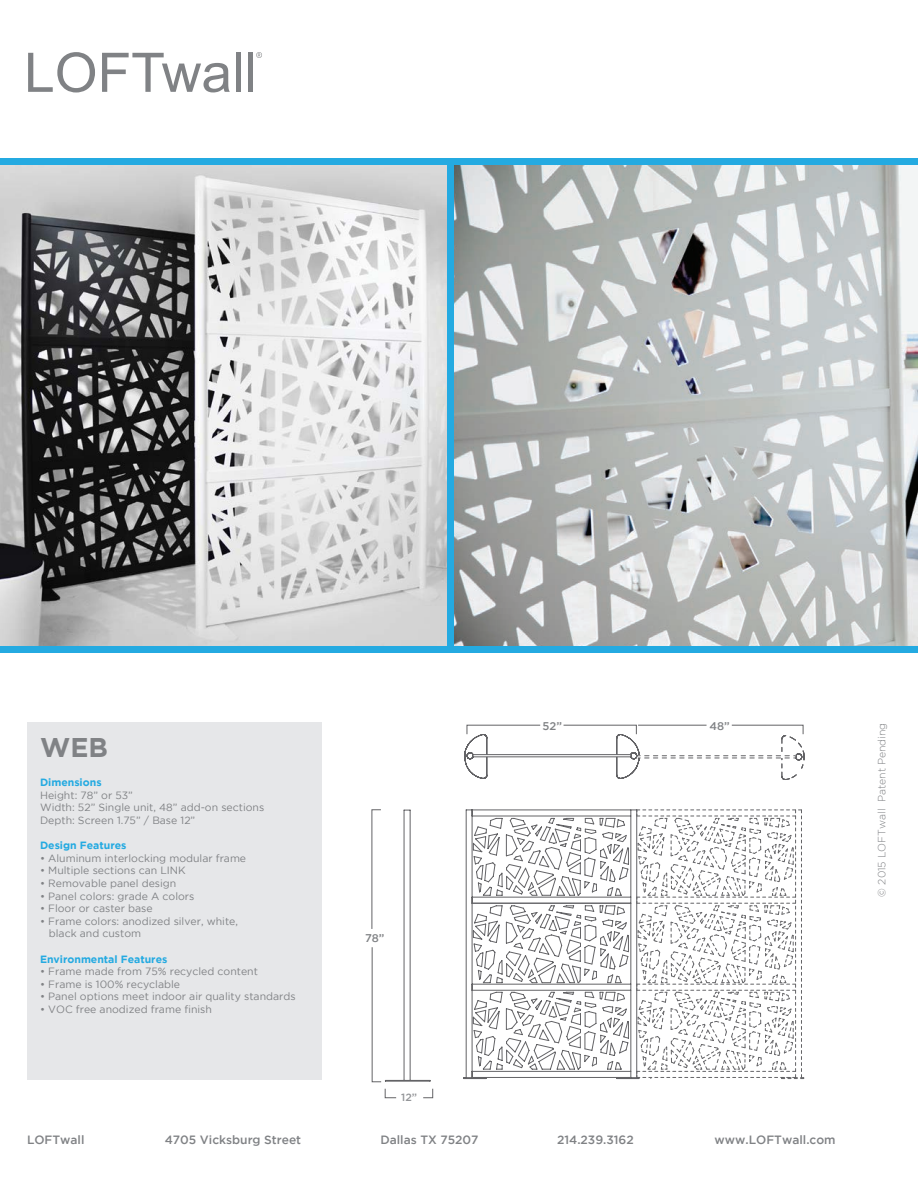
<style>
.page{position:relative;width:918px;height:1188px;background:#fff}
.page>*{position:absolute;margin:0;border:0;box-sizing:border-box;transform-origin:0 0}
.t1{font:700 27px "Gotham";color:#808285}
.t2{font:500 12px "Gotham";color:#808285}
.t3{font:500 11.25px "Gotham";color:#808285}
.t4{font:10.5px/12.6px "Gotham";color:#808285}
.t5{font:700 10.5px "Gotham";color:#24aae1}
.t6{font:300 10.5px "Gotham";color:#808285}
.t7{font:500 10.5px "Gotham";color:#939598}
.s1{font-weight:700;color:#24aae1}
</style>
<div class="page">
<img style="left:454px;top:165px;width:464px;height:481px">
<img style="left:0;top:165px;width:447px;height:481px">
<div style="left:447px;top:160px;width:7px;height:491px;background:#24aae1"></div>
<div style="left:0;top:158px;width:918px;height:7px;background:#24aae1"></div>
<div style="left:0;top:646px;width:918px;height:7px;background:#24aae1"></div>
<div style="left:27px;top:722px;width:295px;height:357px;background:#e6e7e9"></div>
<svg style="left:372px;top:725px;width:431px;height:373px"></svg>
<svg style="left:28px;top:52px;width:67px;height:41px"></svg>
<svg style="left:102px;top:53px;width:128px;height:39px"></svg>
<hr style="left:236px;top:53px;width:4px;height:39px;background:#808285">
<div style="left:248px;top:53px;width:5px;height:39px;background:#808285"></div>
<svg style="left:256px;top:52px;width:6px;height:6px"></svg>
<p class="t1" style="left:40px;top:732px;width:69px">WEB</p>
<p class="t4" style="left:40px;top:776px;width:226px"><span class="s1">Dimensions<br></span>Height: 78” or 53”<br>Width: 52” Single unit, 48” add-on sections<br>Depth: Screen 1.75” / Base 12”</p>
<p class="t5" style="left:40px;top:839px;width:88px">Design Features</p>
<p class="t4" style="left:40px;top:852px;width:208px">• Aluminum interlocking modular frame</p>
<p class="t4" style="left:40px;top:864px;width:147px">• Multiple sections can LINK</p>
<p class="t4" style="left:40px;top:877px;width:138px">• Removable panel design</p>
<p class="t4" style="left:40px;top:889px;width:156px">• Panel colors: grade A colors</p>
<p class="t4" style="left:40px;top:902px;width:114px">• Floor or caster base</p>
<p class="t4" style="left:49px;top:915px;width:191px;text-indent:-9px">• Frame colors: anodized silver, white, black and custom</p>
<p class="t5" style="left:40px;top:953px;width:129px">Environmental Features</p>
<p class="t4" style="left:40px;top:965px;width:219px">• Frame made from 75% recycled content</p>
<p class="t4" style="left:40px;top:978px;width:142px">• Frame is 100% recyclable</p>
<p class="t4" style="left:40px;top:990px;width:257px">• Panel options meet indoor air quality standards</p>
<p class="t4" style="left:40px;top:1003px;width:173px">• VOC free anodized frame finish</p>
<p class="t3" style="left:365px;top:932px;width:21px">78”</p>
<p class="t7" style="left:401px;top:1092px;width:17px">12”</p>
<p class="t3" style="left:543px;top:720px;width:21px">52”</p>
<p class="t3" style="left:709px;top:720px;width:22px">48”</p>
<p class="t2" style="left:27px;top:1133px;width:59px">LOFTwall</p>
<p class="t2" style="left:165px;top:1133px;width:138px">4705 Vicksburg Street</p>
<p class="t2" style="left:380px;top:1133px;width:100px">Dallas TX 75207</p>
<p class="t2" style="left:557px;top:1133px;width:78px">214.239.3162</p>
<p class="t2" style="left:715px;top:1133px;width:123px">www.LOFTwall.com</p>
<p class="t6" style="left:876px;top:897px;width:175px;rotate:-90deg">© 2015 LOFTwall Patent Pending</p>
</div>
